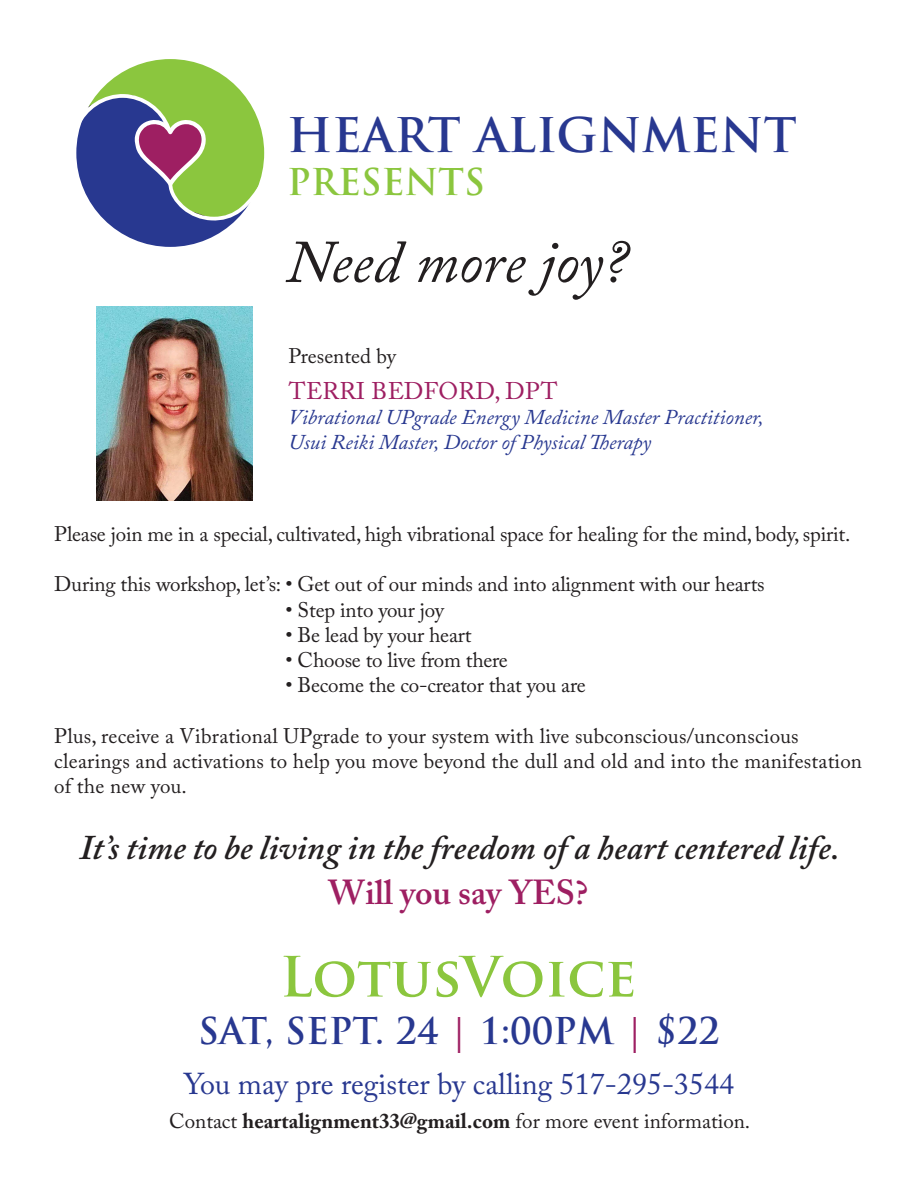
<style>
.page{position:relative;width:918px;height:1188px;background:#fff}
.page>*{position:absolute;margin:0;border:0;box-sizing:border-box;transform-origin:0 0}
.t1{font:italic 60px "Adobe Caslon Pro";color:#231f20}
.t2{font:700 54px "Trajan Pro";color:#8bc63e}
.t3{font:700 46.5px "Trajan Pro";color:#283890}
.t4{font:700 36px "Trajan Pro";color:#283890}
.t5{font:700 36px "Trajan Pro";color:#8bc63e}
.t6{font:italic 600 34.5px/45px "Adobe Caslon Pro";color:#231f20;text-align:center}
.t7{font:30px "Adobe Caslon Pro";color:#283890}
.t8{font:24px "Adobe Caslon Pro";letter-spacing:.015em;color:#9e1f62}
.t9{font:21px "Adobe Caslon Pro";letter-spacing:-.01em;color:#231f20}
.t10{font:21px/25.2px "Adobe Caslon Pro";letter-spacing:.01em;color:#231f20}
.t11{font:italic 21px/25.2px "Adobe Caslon Pro";color:#283890}
.s1{font-style:normal;color:#9e1f62}
.s2{color:#9e1f62}
.s3{font-weight:700}
</style>
<div class="page">
<svg style="left:76px;top:59px;width:189px;height:188px"></svg>
<img style="left:96px;top:306px;width:156px;height:195px">
<p class="t3" style="left:287px;top:106px;width:511px">HEART ALIGNMENT</p>
<p class="t5" style="left:287px;top:159px;width:199px">PRESENTS</p>
<p class="t1" style="left:287px;top:226px;width:343px">Need more joy?</p>
<p class="t9" style="left:289px;top:343px;width:109px">Presented by</p>
<p class="t8" style="left:289px;top:377px;width:271px">TERRI BEDFORD, DPT</p>
<p class="t11" style="left:289px;top:404px;width:477px">Vibrational UPgrade Energy Medicine Master Practitioner,<br>Usui Reiki Master, Doctor of Physical Therapy</p>
<p class="t9" style="left:54px;top:522px;width:798px">Please join me in a special, cultivated, high vibrational space for healing for the mind, body, spirit.</p>
<p class="t9" style="left:54px;top:572px;width:712px">During this workshop, let’s: • Get out of our minds and into alignment with our hearts</p>
<p class="t9" style="left:286px;top:597px;width:160px">• Step into your joy</p>
<p class="t9" style="left:286px;top:622px;width:188px">• Be lead by your heart</p>
<p class="t9" style="left:286px;top:648px;width:224px">• Choose to live from there</p>
<p class="t9" style="left:285px;top:673px;width:302px">• Become the co-creator that you are</p>
<p class="t10" style="left:54px;top:723px;width:810px">Plus, receive a Vibrational UPgrade to your system with live subconscious/unconscious clearings and activations to help you move beyond the dull and old and into the manifestation of the new you.</p>
<p class="t6" style="left:80px;top:824px;width:761px">It’s time to be living in the freedom of a heart centered life.<br><span class="s1">Will you say YES?</span></p>
<p class="t2" style="left:280px;top:943px;width:358px">LotusVoice</p>
<p class="t4" style="left:198px;top:1009px;width:523px">SAT, SEPT. 24 <span class="s2">|</span> 1:00PM <span class="s2">|</span> $22</p>
<p class="t7" style="left:184px;top:1066px;width:552px">You may pre register by calling 517-295-3544</p>
<p class="t9" style="left:169px;top:1109px;width:583px">Contact <span class="s3">heartalignment33@gmail.com</span> for more event information.</p>
</div>
